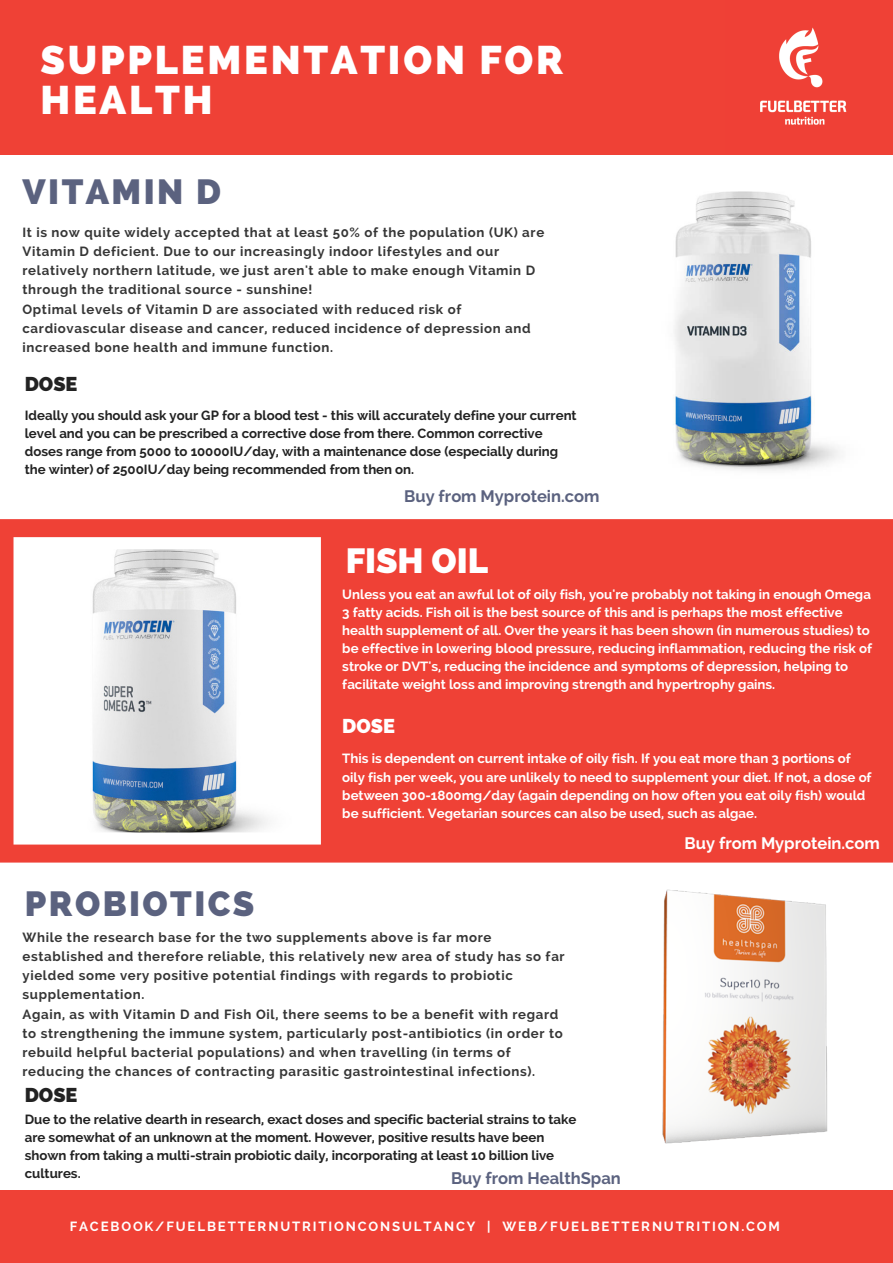
<style>
.page{position:relative;width:893px;height:1263px;background:#fff}
.page>*{position:absolute;margin:0;border:0;box-sizing:border-box;transform-origin:0 0}
.t1{font:800 39.75px/39.5px "Raleway";letter-spacing:.07em;color:#fff}
.t2{font:800 34.8px "Raleway";letter-spacing:.07em;color:#5b627f}
.t3{font:800 34.8px "Raleway";color:#fff}
.t4{font:800 19.8px "Raleway";color:#222}
.t5{font:800 19.8px "Raleway";color:#fff}
.t6{font:700 16.5px "Raleway";color:#5b627f}
.t7{font:700 16.5px "Raleway";color:#fff}
.t8{font:700 13.2px/19.2px "Raleway";letter-spacing:.05em;color:#363636}
.t9{font:700 13.2px/18px "Raleway";color:#fff}
.t10{font:700 13.2px/18px "Raleway";color:#222}
.t11{font:700 13.2px "Raleway";letter-spacing:.14em;color:#fff}
</style>
<div class="page">
<div style="left:0;top:0;width:893px;height:155px;background:#ef4136"></div>
<div style="left:0;top:519px;width:893px;height:343px;background:#ef4136"></div>
<svg style="left:14px;top:537px;width:307px;height:307px;background:#e2e6ea"></svg>
<div style="left:0;top:1190px;width:893px;height:73px;background:#ef4136"></div>
<img style="left:760px;top:27px;width:87px;height:98px">
<img style="left:673px;top:191px;width:166px;height:280px">
<img style="left:662px;top:889px;width:166px;height:255px">
<h1 class="t1" style="left:41px;top:41px;width:524px">SUPPLEMENTATION FOR<br>HEALTH</h1>
<h2 class="t2" style="left:23px;top:171px;width:200px">VITAMIN D</h2>
<p class="t8" style="left:23px;top:223px;width:523px">It is now quite widely accepted that at least 50% of the population (UK) are Vitamin D deficient. Due to our increasingly indoor lifestyles and our relatively northern latitude, we just aren't able to make enough Vitamin D through the traditional source - sunshine!<br>Optimal levels of Vitamin D are associated with reduced risk of cardiovascular disease and cancer, reduced incidence of depression and increased bone health and immune function.</p>
<h3 class="t4" style="left:25px;top:372px;width:54px">DOSE</h3>
<p class="t10" style="left:25px;top:406px;width:553px">Ideally you should ask your GP for a blood test - this will accurately define your current level and you can be prescribed a corrective dose from there. Common corrective doses range from 5000 to 10000IU/day, with a maintenance dose (especially during the winter) of 2500IU/day being recommended from then on.</p>
<p class="t6" style="left:404px;top:487px;width:197px">Buy from Myprotein.com</p>
<h2 class="t3" style="left:346px;top:540px;width:144px">FISH OIL</h2>
<p class="t9" style="left:342px;top:585px;width:531px">Unless you eat an awful lot of oily fish, you're probably not taking in enough Omega 3 fatty acids. Fish oil is the best source of this and is perhaps the most effective health supplement of all. Over the years it has been shown (in numerous studies) to be effective in lowering blood pressure, reducing inflammation, reducing the risk of stroke or DVT's, reducing the incidence and symptoms of depression, helping to facilitate weight loss and improving strength and hypertrophy gains.</p>
<h3 class="t5" style="left:342px;top:714px;width:54px">DOSE</h3>
<p class="t9" style="left:342px;top:750px;width:531px">This is dependent on current intake of oily fish. If you eat more than 3 portions of oily fish per week, you are unlikely to need to supplement your diet. If not, a dose of between 300-1800mg/day (again depending on how often you eat oily fish) would be sufficient. Vegetarian sources can also be used, such as algae.</p>
<p class="t7" style="left:685px;top:833px;width:197px">Buy from Myprotein.com</p>
<h2 class="t2" style="left:25px;top:883px;width:231px">PROBIOTICS</h2>
<p class="t8" style="left:23px;top:928px;width:544px">While the research base for the two supplements above is far more established and therefore reliable, this relatively new area of study has so far yielded some very positive potential findings with regards to probiotic supplementation.<br>Again, as with Vitamin D and Fish Oil, there seems to be a benefit with regard to strengthening the immune system, particularly post-antibiotics (in order to rebuild helpful bacterial populations) and when travelling (in terms of reducing the chances of contracting parasitic gastrointestinal infections).</p>
<h3 class="t4" style="left:25px;top:1084px;width:54px">DOSE</h3>
<p class="t10" style="left:25px;top:1110px;width:553px">Due to the relative dearth in research, exact doses and specific bacterial strains to take are somewhat of an unknown at the moment. However, positive results have been shown from taking a multi-strain probiotic daily, incorporating at least 10 billion live cultures.</p>
<p class="t6" style="left:451px;top:1168px;width:171px">Buy from HealthSpan</p>
<p class="t11" style="left:70px;top:1219px;width:712px">FACEBOOK/FUELBETTERNUTRITIONCONSULTANCY | WEB/FUELBETTERNUTRITION.COM</p>
</div>
